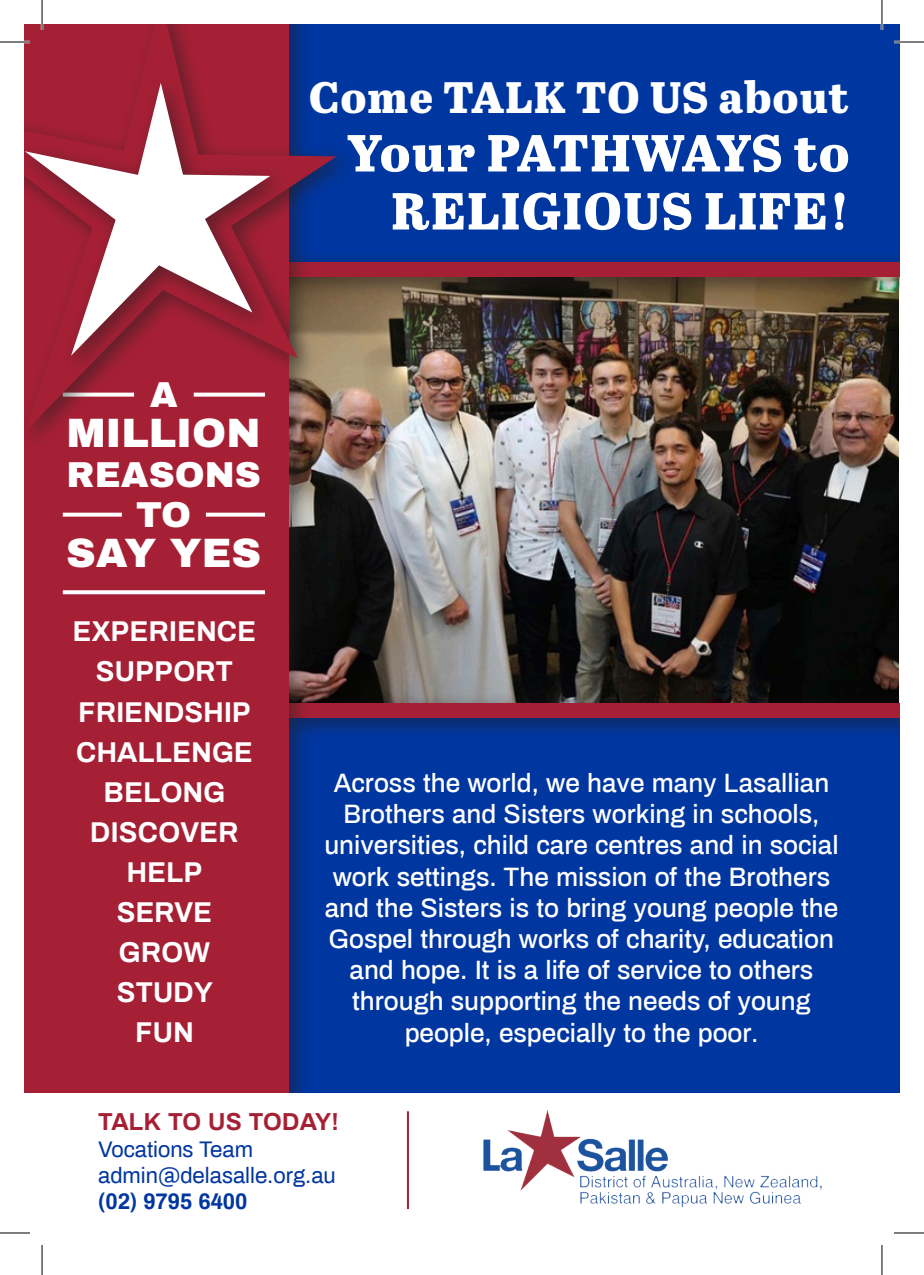
<style>
.page{position:relative;width:924px;height:1275px;background:#fff}
.page>*{position:absolute;margin:0;border:0;box-sizing:border-box;transform-origin:0 0}
.t1{font:800 52px "Abril Text";color:#fff}
.t2{font:800 52px "Abril Text";letter-spacing:.03em;color:#fff}
.t3{font:800 44px "Abril Text";letter-spacing:.025em;color:#fff}
.t4{font:900 41px "Archivo";color:#fff}
.t5{font:900 36px/40px "Archivo";color:#fff;text-align:center}
.t6{font:700 28px "Archivo";letter-spacing:.01em;color:#fff}
.t7{font:500 26px/31.2px "Archivo";color:#fff;text-align:center}
.t8{font:700 24px "Archivo";letter-spacing:.01em;color:#a62035}
.t9{font:22px "Archivo";color:#0036a0}
.t10{font:700 22px "Archivo";color:#0036a0}
.s1{font-size:24px}
</style>
<div class="page">
<img style="left:311px;top:300px;width:586px;height:391px">
<div style="left:286px;top:710px;width:613px;height:383px;background:#0036a0"></div>
<div style="left:288px;top:24px;width:611px;height:244px;background:#0036a0"></div>
<div style="left:24px;top:250px;width:875px;height:50px;background:#231f20;opacity:.5"></div>
<div style="left:24px;top:262px;width:875px;height:14px;background:#a62035"></div>
<div style="left:270px;top:691px;width:629px;height:50px;background:#231f20;opacity:.5"></div>
<div style="left:282px;top:703px;width:617px;height:15px;background:#a62035"></div>
<div style="left:24px;top:24px;width:287px;height:1092px;background:#231f20;opacity:.5"></div>
<div style="left:24px;top:24px;width:264px;height:1069px;background:#a62035"></div>
<div style="left:24px;top:1093px;width:875px;height:158px;background:#fff"></div>
<img style="left:483px;top:1109px;width:339px;height:99px">
<hr style="left:407px;top:1111px;width:2px;height:98px;background:#a62035">
<svg style="left:63px;top:512px;width:59px;height:4px"></svg>
<svg style="left:63px;top:590px;width:202px;height:4px"></svg>
<svg style="left:206px;top:512px;width:59px;height:4px"></svg>
<div style="left:24px;top:24px;width:334px;height:429px;background:#231f20;opacity:.5"></div>
<svg style="left:24px;top:24px;width:312px;height:407px"></svg>
<div style="left:24px;top:73px;width:268px;height:304px;background:#231f20;opacity:.5"></div>
<svg style="left:25px;top:83px;width:245px;height:273px"></svg>
<hr style="left:0;top:41px;width:30px;height:2px;background:#fff">
<hr style="left:893px;top:41px;width:30px;height:2px;background:#fff">
<hr style="left:41px;top:0;width:2px;height:30px;background:#fff">
<hr style="left:880px;top:0;width:2px;height:30px;background:#fff">
<hr style="left:0;top:42px;width:30px;height:1px;background:#000">
<hr style="left:893px;top:42px;width:30px;height:1px;background:#000">
<hr style="left:0;top:1232px;width:30px;height:1px;background:#000">
<hr style="left:893px;top:1232px;width:30px;height:1px;background:#000">
<hr style="left:42px;top:0;width:1px;height:30px;background:#000">
<hr style="left:42px;top:1245px;width:1px;height:30px;background:#000">
<hr style="left:881px;top:0;width:1px;height:30px;background:#000">
<hr style="left:881px;top:1245px;width:1px;height:30px;background:#000">
<p class="t3" style="left:308px;top:65px;width:541px">Come TALK TO US about</p>
<p class="t1" style="left:347px;top:115px;width:503px">Your PATHWAYS to</p>
<p class="t2" style="left:391px;top:173px;width:459px">RELIGIOUS LIFE!</p>
<p class="t5" style="left:150px;top:375px;width:30px">A</p>
<p class="t4" style="left:67px;top:408px;width:195px">MILLION</p>
<p class="t5" style="left:67px;top:455px;width:195px">REASONS<br>TO</p>
<p class="t4" style="left:66px;top:528px;width:196px">SAY YES</p>
<p class="t6" style="left:73px;top:612px;width:185px">EXPERIENCE</p>
<p class="t6" style="left:96px;top:652px;width:139px">SUPPORT</p>
<p class="t6" style="left:79px;top:692px;width:174px">FRIENDSHIP</p>
<p class="t6" style="left:76px;top:732px;width:178px">CHALLENGE</p>
<p class="t6" style="left:104px;top:772px;width:123px">BELONG</p>
<p class="t6" style="left:90px;top:812px;width:150px">DISCOVER</p>
<p class="t6" style="left:127px;top:852px;width:77px">HELP</p>
<p class="t6" style="left:117px;top:892px;width:97px">SERVE</p>
<p class="t6" style="left:119px;top:932px;width:93px">GROW</p>
<p class="t6" style="left:117px;top:972px;width:98px">STUDY</p>
<p class="t6" style="left:135px;top:1012px;width:60px">FUN</p>
<p class="t7" style="left:333px;top:766px;width:497px">Across the world, we have many Lasallian<br>Brothers and Sisters working in schools,</p>
<p class="t7" style="left:324px;top:828px;width:515px">universities, child care centres and in social</p>
<p class="t7" style="left:324px;top:859px;width:514px">work settings. The mission of the Brothers and the Sisters is to bring young people the Gospel through works of charity, education and hope. It is a life of service to others through supporting the needs of young people, especially to the poor<span class="s1">.</span></p>
<p class="t8" style="left:98px;top:1105px;width:242px">TALK TO US TODAY!</p>
<p class="t9" style="left:98px;top:1133px;width:156px">Vocations Team</p>
<p class="t9" style="left:98px;top:1159px;width:239px">admin@delasalle.org.au</p>
<p class="t10" style="left:98px;top:1186px;width:151px">(02) 9795 6400</p>
</div>
